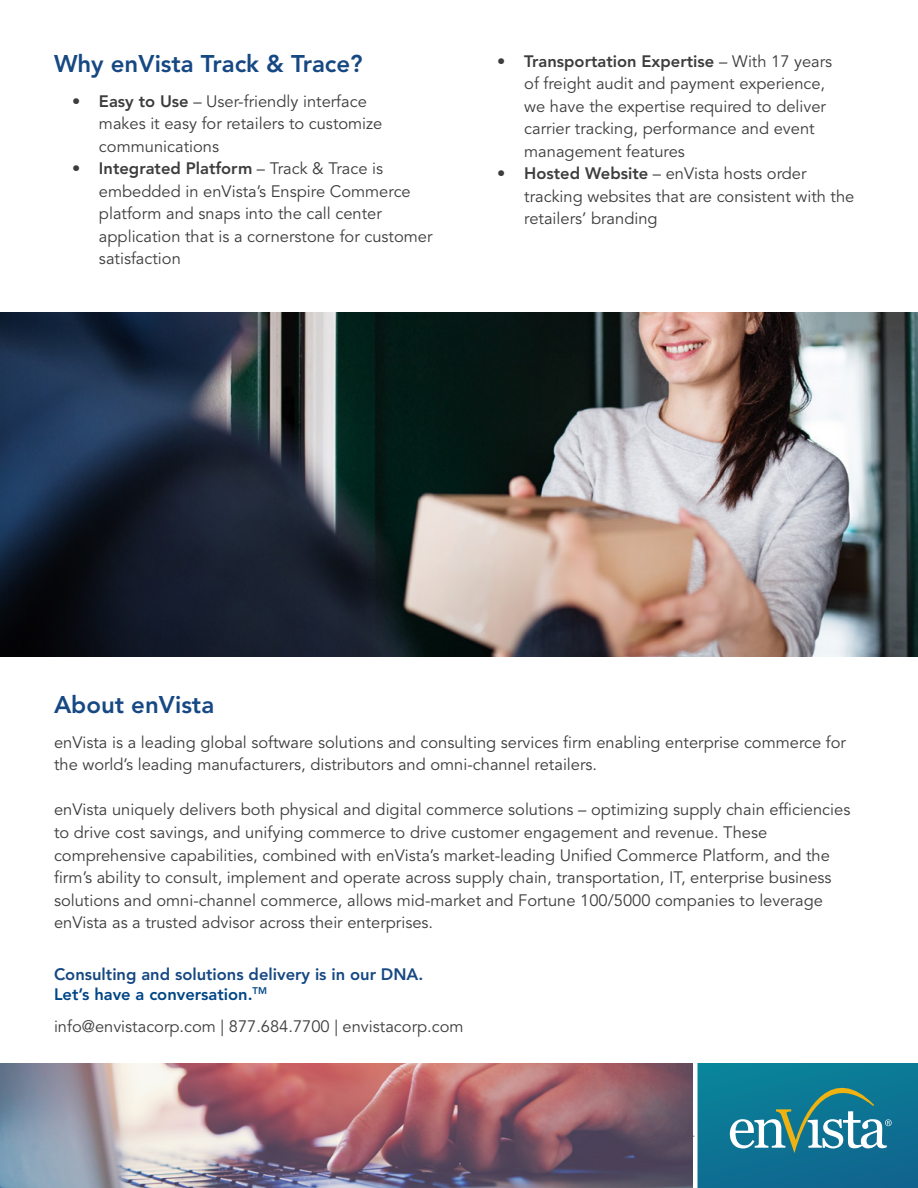
<style>
.page{position:relative;width:918px;height:1188px;background:#fff}
.page>*{position:absolute;margin:0;border:0;box-sizing:border-box;transform-origin:0 0}
.t1{font:800 24px "Avenir LT Pro";color:#164883}
.t2{font:16.5px/22.5px "Avenir LT Pro";color:#3d3d3d}
.t3{font:800 16.5px/19.8px "Avenir LT Pro";color:#164883}
.t4{font:16.5px "Avenir LT Pro";color:#3e3e3e}
.s1{font-weight:800}
.s2{color:#004685}
</style>
<div class="page">
<hr style="left:54px;top:1136px;width:810px;height:1px;background:#a8aaad">
<img style="left:0;top:1064px;width:693px;height:124px">
<img style="left:0;top:312px;width:918px;height:345px">
<div style="left:698px;top:1064px;width:220px;height:124px;background:linear-gradient(to right,#0c7895,#0e6d91)"></div>
<svg style="left:694px;top:1063px;width:4px;height:125px"></svg>
<svg style="left:730px;top:1088px;width:162px;height:65px"></svg>
<h1 class="t1" style="left:54px;top:50px;width:310px">Why enVista Track &amp; Trace?</h1>
<p class="t2" style="left:99px;top:90px;width:285px;text-indent:-27px"><span class="s1">• Easy to Use</span> – User-friendly interface makes it easy for retailers to customize communications</p>
<p class="t2" style="left:99px;top:158px;width:335px;text-indent:-27px"><span class="s1">• Integrated Platform</span> – Track &amp; Trace is embedded in enVista’s Enspire Commerce platform and snaps into the call center application that is a cornerstone for customer satisfaction</p>
<p class="t2" style="left:524px;top:50px;width:310px;text-indent:-27px"><span class="s1">• Transportation Expertise</span> – With 17 years of freight audit and payment experience, we have the expertise required to deliver carrier tracking, performance and event management features</p>
<p class="t2" style="left:524px;top:162px;width:332px;text-indent:-27px"><span class="s1">• Hosted Website</span> – enVista hosts order tracking websites that are consistent with the retailers’ branding</p>
<h1 class="t1" style="left:54px;top:691px;width:162px">About enVista</h1>
<p class="t2" style="left:54px;top:731px;width:794px">enVista is a leading global software solutions and consulting services firm enabling enterprise commerce for the world’s leading manufacturers, distributors and omni-channel retailers.</p>
<p class="t2" style="left:54px;top:799px;width:798px">enVista uniquely delivers both physical and digital commerce solutions – optimizing supply chain efficiencies to drive cost savings, and unifying commerce to drive customer engagement and revenue. These comprehensive capabilities, combined with enVista’s market-leading Unified Commerce Platform, and the firm’s ability to consult, implement and operate across supply chain, transportation, IT, enterprise business solutions and omni-channel commerce, allows mid-market and Fortune 100/5000 companies to leverage enVista as a trusted advisor across their enterprises.</p>
<p class="t3" style="left:54px;top:964px;width:371px">Consulting and solutions delivery is in our DNA.<br><span class="s2">Let’s have a conversation.</span><sup>TM</sup></p>
<p class="t4" style="left:54px;top:1016px;width:411px">info@envistacorp.com | 877.684.7700 | envistacorp.com</p>
</div>
